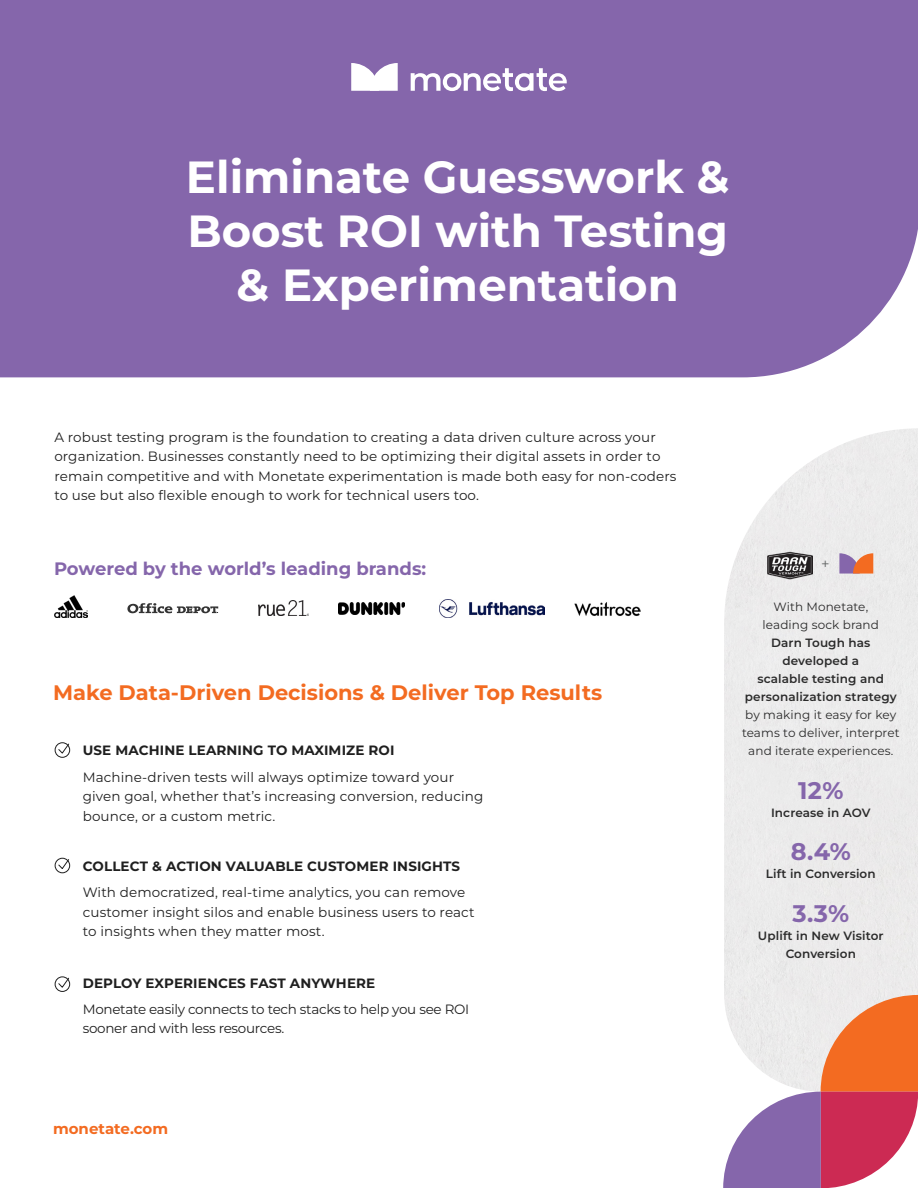
<style>
.page{position:relative;width:918px;height:1188px;background:#fff}
.page>*{position:absolute;margin:0;border:0;box-sizing:border-box;transform-origin:0 0}
.t1{font:700 45px/54px "Montserrat";color:#fff;text-align:center}
.t2{font:700 24px "Montserrat";color:#8566ab}
.t3{font:700 21px "Montserrat";color:#f36b21}
.t4{font:700 18px "Montserrat";color:#8566ab}
.t5{font:700 15px "Montserrat";color:#f36b21}
.t6{font:14.85px "Montserrat";color:#666969}
.t7{font:13.5px/19.5px "Montserrat";letter-spacing:.01em;color:#1f1f1f}
.t8{font:700 13.5px "Montserrat";letter-spacing:.01em;color:#1f1f1f}
.t9{font:13.5px/19.5px "Montserrat";letter-spacing:-.02em;color:#1f1f1f}
.t10{font:600 12px/18px "Montserrat";letter-spacing:.01em;color:#2b2b2b;text-align:center}
.t11{font:12px/18px "Montserrat";letter-spacing:.01em;color:#2b2b2b;text-align:center}
</style>
<div class="page">
<img style="left:724px;top:428px;width:194px;height:567px">
<div style="left:0;top:0;width:918px;height:377px;background:#8566ab"></div>
<svg style="left:351px;top:63px;width:47px;height:28px"></svg>
<svg style="left:411px;top:68px;width:156px;height:23px"></svg>
<svg style="left:723px;top:995px;width:195px;height:193px"></svg>
<div style="left:55px;top:742px;width:15px;height:16px;border:1px solid #1f1f1f;border-radius:50%"></div>
<svg style="left:58px;top:743px;width:12px;height:11px"></svg>
<div style="left:55px;top:858px;width:15px;height:15px;border:1px solid #1f1f1f;border-radius:50%"></div>
<svg style="left:58px;top:859px;width:12px;height:11px"></svg>
<div style="left:55px;top:977px;width:15px;height:15px;border:1px solid #1f1f1f;border-radius:50%"></div>
<svg style="left:58px;top:977px;width:12px;height:11px"></svg>
<svg style="left:127px;top:603px;width:91px;height:10px"></svg>
<img style="left:574px;top:602px;width:67px;height:14px">
<img style="left:55px;top:596px;width:33px;height:22px">
<img style="left:258px;top:601px;width:51px;height:14px">
<img style="left:339px;top:603px;width:66px;height:12px">
<img style="left:440px;top:599px;width:105px;height:18px">
<img style="left:768px;top:550px;width:45px;height:29px">
<svg style="left:839px;top:553px;width:34px;height:21px"></svg>
<h1 class="t1" style="left:186px;top:148px;width:545px">Eliminate Guesswork &amp;<br>Boost ROI with Testing &amp; Experimentation</h1>
<p class="t7" style="left:54px;top:427px;width:624px">A robust testing program is the foundation to creating a data driven culture across your organization. Businesses constantly need to be optimizing their digital assets in order to remain competitive and with Monetate experimentation is made both easy for non-coders to use but also flexible enough to work for technical users too.</p>
<h3 class="t4" style="left:54px;top:556px;width:374px">Powered by the world’s leading brands:</h3>
<h3 class="t3" style="left:53px;top:678px;width:551px">Make Data-Driven Decisions &amp; Deliver Top Results</h3>
<p class="t8" style="left:83px;top:741px;width:313px">USE MACHINE LEARNING TO MAXIMIZE ROI</p>
<p class="t7" style="left:83px;top:767px;width:402px">Machine-driven tests will always optimize toward your given goal, whether that’s increasing conversion, reducing bounce, or a custom metric.</p>
<p class="t8" style="left:83px;top:856px;width:379px">COLLECT &amp; ACTION VALUABLE CUSTOMER INSIGHTS</p>
<p class="t7" style="left:83px;top:882px;width:393px">With democratized, real-time analytics, you can remove customer insight silos and enable business users to react to insights when they matter most.</p>
<p class="t8" style="left:83px;top:973px;width:294px">DEPLOY EXPERIENCES FAST ANYWHERE</p>
<p class="t9" style="left:83px;top:999px;width:388px">Monetate easily connects to tech stacks to help you see ROI sooner and with less resources.</p>
<p class="t5" style="left:53px;top:1118px;width:117px">monetate.com</p>
<p class="t6" style="left:821px;top:554px;width:10px">+</p>
<p class="t11" style="left:763px;top:598px;width:118px">With Monetate, leading sock brand</p>
<p class="t10" style="left:745px;top:633px;width:154px">Darn Tough has developed a<br>scalable testing and personalization strategy</p>
<p class="t11" style="left:742px;top:706px;width:159px">by making it easy for key teams to deliver, interpret and iterate experiences.</p>
<h2 class="t2" style="left:798px;top:773px;width:47px">12%</h2>
<p class="t10" style="left:771px;top:803px;width:101px">Increase in AOV</p>
<h2 class="t2" style="left:791px;top:834px;width:61px">8.4%</h2>
<p class="t10" style="left:766px;top:864px;width:111px">Lift in Conversion</p>
<h2 class="t2" style="left:793px;top:896px;width:58px">3.3%</h2>
<p class="t10" style="left:758px;top:926px;width:127px">Uplift in New Visitor<br>Conversion</p>
</div>
